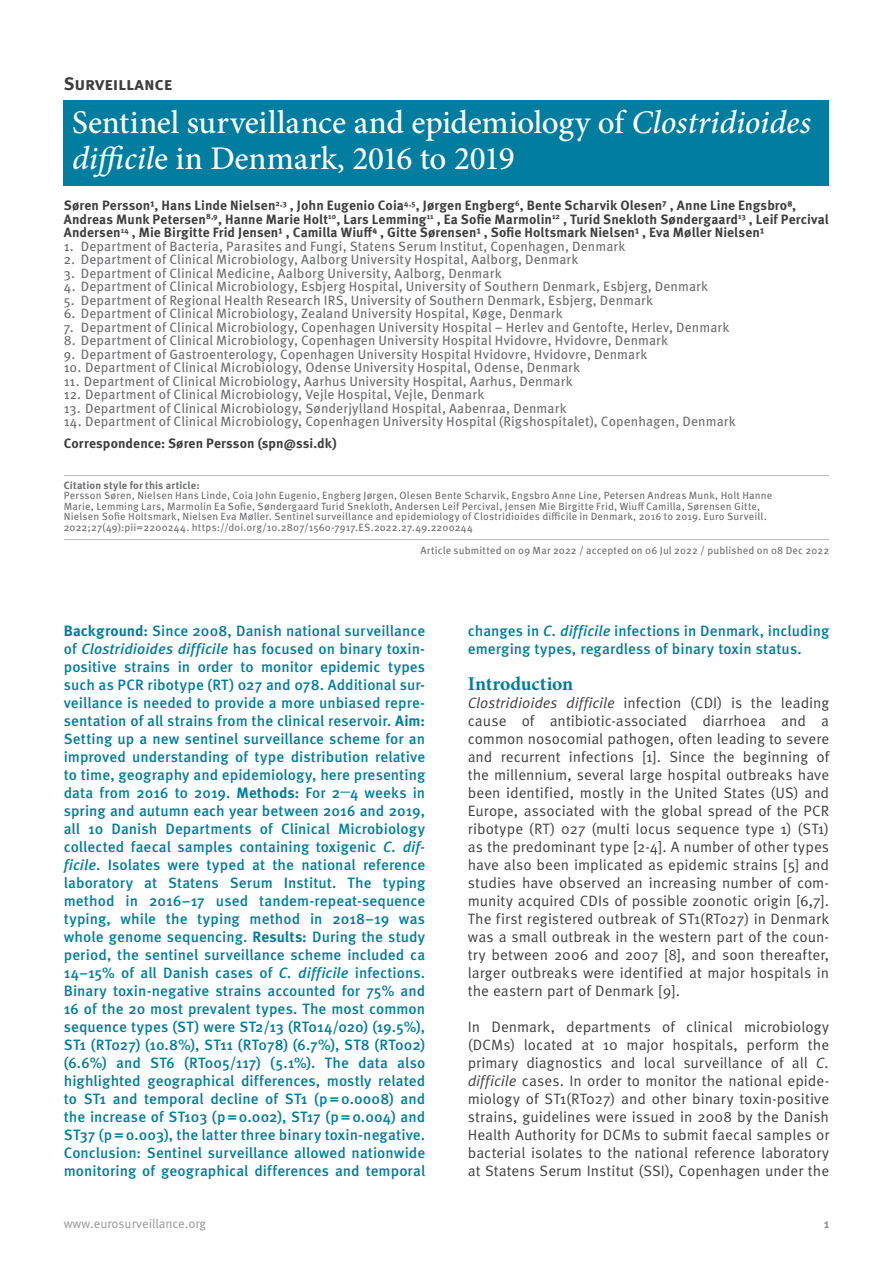
<style>
.page{position:relative;width:893px;height:1263px;background:#fff}
.page>*{position:absolute;margin:0;border:0;box-sizing:border-box;transform-origin:0 0}
.t1{font:500 33px/36px "Minion Pro";letter-spacing:-.01em;color:#fff}
.t2{font:700 19.5px "Minion Pro";letter-spacing:-.005em;color:#007d9f}
.t3{font:700 18px "Meta Pro";color:#3e3e3f}
.t4{font:500 15px/18px "Meta Pro";letter-spacing:.005em;color:#007d9f;text-align:justify}
.t5{font:15px/18px "Meta Pro";letter-spacing:.005em;color:#3e3e3f;text-align:justify}
.t6{font:13.5px "Meta Pro";letter-spacing:.01em;color:#6c6d70}
.t7{font:700 13.5px/13.5px "Meta Pro";letter-spacing:.01em;color:#3e3e3f}
.t8{font:12.75px "Meta Pro";color:#939598}
.t9{font:700 12.75px "Meta Pro";color:#939598}
.t10{font:10.5px/10.5px "Meta Pro";letter-spacing:.015em;color:#6c6d70}
.t11{font:700 10.5px "Meta Pro";letter-spacing:.015em;color:#6c6d70}
.s1{font-style:italic}
.s2{font-weight:700}
.s3{font-family:"Cambria Math";font-weight:400}
</style>
<div class="page">
<hr style="left:64px;top:475px;width:765px;height:1px;background:#bcbdc0">
<hr style="left:64px;top:539px;width:765px;height:1px;background:#bcbdc0">
<div style="left:64px;top:100px;width:765px;height:86px;background:#007d9f"></div>
<p class="t3" style="left:64px;top:72px;width:110px">Surveillance</p>
<h1 class="t1" style="left:72px;top:104px;width:740px">Sentinel surveillance and epidemiology of <span class="s1">Clostridioides difficil</span>e in Denmark, 2016 to 2019</h1>
<p class="t7" style="left:64px;top:199px;width:767px">Søren Persson¹, Hans Linde Nielsen<sup>2,3</sup> , John Eugenio Coia<sup>4,5</sup>, Jørgen Engberg<sup>6</sup>, Bente Scharvik Olesen⁷ , Anne Line Engsbro⁸,<br>Andreas Munk Petersen<sup>8,9</sup>, Hanne Marie Holt<sup>10</sup>, Lars Lemming<sup>11</sup> , Ea Sofie Marmolin<sup>12</sup> , Turid Snekloth Søndergaard<sup>13</sup> , Leif Percival<br>Andersen<sup>14</sup> , Mie Birgitte Frid Jensen¹ , Camilla Wiuff⁴ , Gitte Sørensen¹ , Sofie Holtsmark Nielsen¹ , Eva Møller Nielsen¹</p>
<p class="t6" style="left:64px;top:238px;width:563px">1. Department of Bacteria, Parasites and Fungi, Statens Serum Institut, Copenhagen, Denmark</p>
<p class="t6" style="left:64px;top:251px;width:516px">2. Department of Clinical Microbiology, Aalborg University Hospital, Aalborg, Denmark</p>
<p class="t6" style="left:64px;top:265px;width:439px">3. Department of Clinical Medicine, Aalborg University, Aalborg, Denmark</p>
<p class="t6" style="left:64px;top:278px;width:646px">4. Department of Clinical Microbiology, Esbjerg Hospital, University of Southern Denmark, Esbjerg, Denmark</p>
<p class="t6" style="left:64px;top:292px;width:591px">5. Department of Regional Health Research IRS, University of Southern Denmark, Esbjerg, Denmark</p>
<p class="t6" style="left:64px;top:305px;width:500px">6. Department of Clinical Microbiology, Zealand University Hospital, Køge, Denmark</p>
<p class="t6" style="left:64px;top:319px;width:667px">7. Department of Clinical Microbiology, Copenhagen University Hospital – Herlev and Gentofte, Herlev, Denmark</p>
<p class="t6" style="left:64px;top:332px;width:606px">8. Department of Clinical Microbiology, Copenhagen University Hospital Hvidovre, Hvidovre, Denmark</p>
<p class="t6" style="left:64px;top:346px;width:585px">9. Department of Gastroenterology, Copenhagen University Hospital Hvidovre, Hvidovre, Denmark</p>
<p class="t6" style="left:64px;top:359px;width:518px">10. Department of Clinical Microbiology, Odense University Hospital, Odense, Denmark</p>
<p class="t6" style="left:64px;top:373px;width:510px">11. Department of Clinical Microbiology, Aarhus University Hospital, Aarhus, Denmark</p>
<p class="t6" style="left:64px;top:386px;width:422px">12. Department of Clinical Microbiology, Vejle Hospital, Vejle, Denmark</p>
<p class="t6" style="left:64px;top:400px;width:504px">13. Department of Clinical Microbiology, Sønderjylland Hospital, Aabenraa, Denmark</p>
<p class="t6" style="left:64px;top:413px;width:673px">14. Department of Clinical Microbiology, Copenhagen University Hospital (Rigshospitalet), Copenhagen, Denmark</p>
<p class="t7" style="left:64px;top:437px;width:274px">Correspondence: Søren Persson (spn@ssi.dk)</p>
<p class="t11" style="left:64px;top:478px;width:137px">Citation style for this article:</p>
<p class="t10" style="left:64px;top:491px;width:710px">Persson Søren, Nielsen Hans Linde, Coia John Eugenio, Engberg Jørgen, Olesen Bente Scharvik, Engsbro Anne Line, Petersen Andreas Munk, Holt Hanne Marie, Lemming Lars, Marmolin Ea Sofie, Søndergaard Turid Snekloth, Andersen Leif Percival, Jensen Mie Birgitte Frid, Wiuff Camilla, Sørensen Gitte, Nielsen Sofie Holtsmark, Nielsen Eva Møller. Sentinel surveillance and epidemiology of Clostridioides difficile in Denmark, 2016 to 2019. Euro Surveill.<br>2022;27(49):pii=2200244. https://doi.org/10.2807/1560-7917.ES.2022.27.49.2200244</p>
<p class="t10" style="left:420px;top:545px;width:410px">Article submitted on 09 Mar 2022 / accepted on 06 Jul 2022 / published on 08 Dec 2022</p>
<p class="t4" style="left:64px;top:622px;width:363px"><span class="s2">Background:</span> Since 2008, Danish national surveillance of <span class="s1">Clostridioides difficile</span> has focused on binary toxin&shy;positive strains in order to monitor epidemic types such as PCR ribotype (RT) 027 and 078. Additional sur&shy;veillance is needed to provide a more unbiased repre&shy;sentation of all strains from the clinical reservoir. <span class="s2">Aim:<br></span>Setting up a new sentinel surveillance scheme for an improved understanding of type distribution relative to time, geography and epidemiology, here presenting data from 2016 to 2019. <span class="s2">Methods:</span> For 2<span class="s3">─</span>4 weeks in spring and autumn each year between 2016 and 2019, all 10 Danish Departments of Clinical Microbiology collected faecal samples containing toxigenic <span class="s1">C. dif&shy;ficile</span>. Isolates were typed at the national reference laboratory at Statens Serum Institut. The typing method in 2016–17 used tandem-repeat-sequence typing, while the typing method in 2018–19 was whole genome sequencing. <span class="s2">Results:</span> During the study period, the sentinel surveillance scheme included ca 14–15% of all Danish cases of <span class="s1">C. difficile</span> infections.<br>Binary toxin-negative strains accounted for 75% and 16 of the 20 most prevalent types. The most common sequence types (ST) were ST2/13 (RT014/020) (19.5%), ST1 (RT027) (10.8%), ST11 (RT078) (6.7%), ST8 (RT002) (6.6%) and ST6 (RT005/117) (5.1%). The data also highlighted geographical differences, mostly related to ST1 and temporal decline of ST1 (p=0.0008) and the increase of ST103 (p=0.002), ST17 (p=0.004) and ST37 (p=0.003), the latter three binary toxin-negative.<br>Conclusion: Sentinel surveillance allowed nationwide monitoring of geographical differences and temporal</p>
<p class="t4" style="left:468px;top:622px;width:363px">changes in <span class="s1">C. difficile</span> infections in Denmark, including emerging types, regardless of binary toxin status.</p>
<h2 class="t2" style="left:468px;top:670px;width:107px">Introduction</h2>
<p class="t5" style="left:468px;top:694px;width:363px"><span class="s1">Clostridioides difficile</span> infection (CDI) is the leading cause of antibiotic-associated diarrhoea and a common nosocomial pathogen, often leading to severe and recurrent infections [1]. Since the beginning of the millennium, several large hospital outbreaks have been identified, mostly in the United States (US) and Europe, associated with the global spread of the PCR ribotype (RT) 027 (multi locus sequence type 1) (ST1) as the predominant type [2-4]. A number of other types have also been implicated as epidemic strains [5] and studies have observed an increasing number of com&shy;munity acquired CDIs of possible zoonotic origin [6,7].<br>The first registered outbreak of ST1(RT027) in Denmark was a small outbreak in the western part of the coun&shy;try between 2006 and 2007 [8], and soon thereafter, larger outbreaks were identified at major hospitals in the eastern part of Denmark [9].</p>
<p class="t5" style="left:468px;top:1018px;width:363px">In Denmark, departments of clinical microbiology (DCMs) located at 10 major hospitals, perform the primary diagnostics and local surveillance of all <span class="s1">C. difficile</span> cases. In order to monitor the national epide&shy;miology of ST1(RT027) and other binary toxin-positive strains, guidelines were issued in 2008 by the Danish Health Authority for DCMs to submit faecal samples or bacterial isolates to the national reference laboratory at Statens Serum Institut (SSI), Copenhagen under the</p>
<p class="t8" style="left:64px;top:1215px;width:144px">www.eurosurveillance.org</p>
<p class="t9" style="left:824px;top:1215px;width:7px">1</p>
</div>
